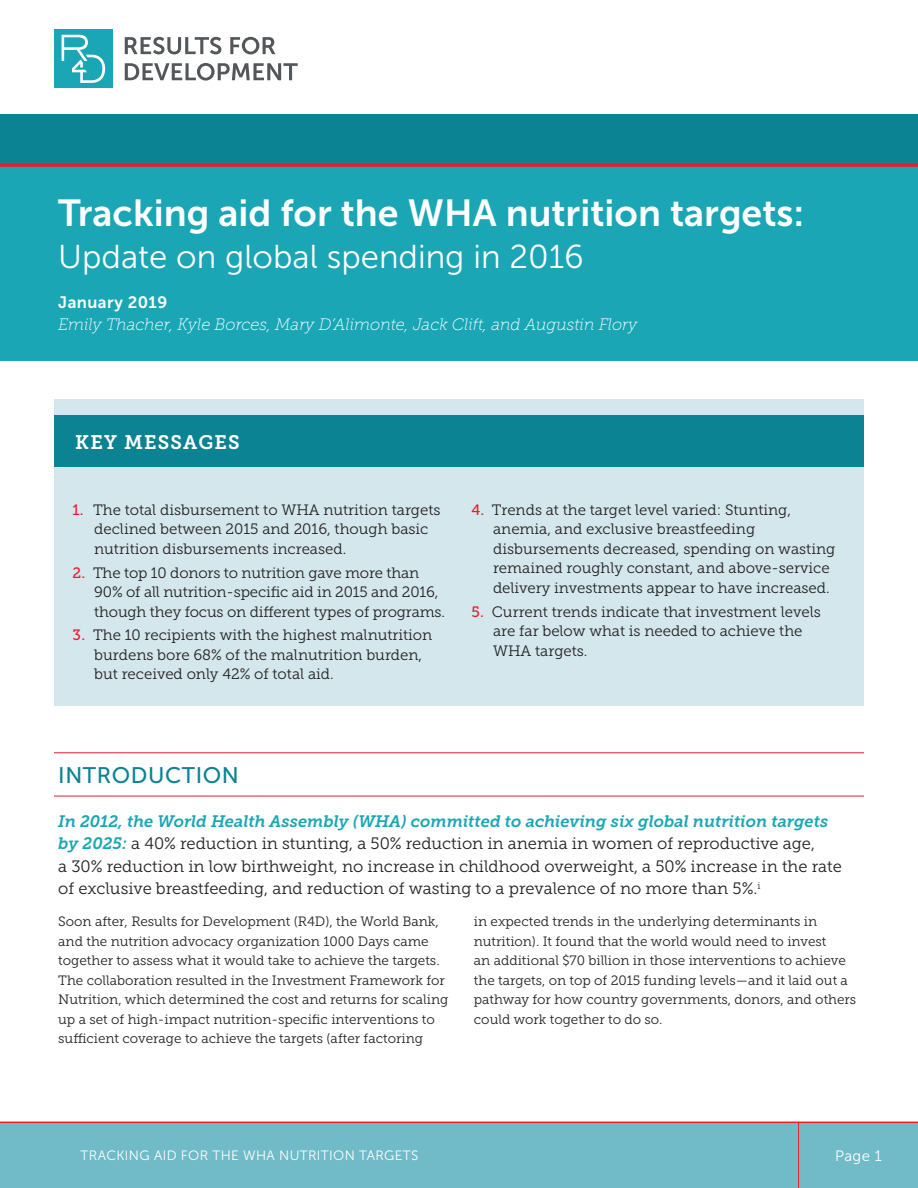
<style>
.page{position:relative;width:918px;height:1188px;background:#fff}
.page>*{position:absolute;margin:0;border:0;box-sizing:border-box;transform-origin:0 0}
.Body_Text{font:37.5px "Museo Sans 700";color:#fff}
.Body_Text-2{font:33px "Museo Sans 300";color:#fff}
.A_Head{font:22.5px "Museo Sans 500";letter-spacing:.025em;color:#0b8393}
.t1{font:19.5px "Museo Slab 700";letter-spacing:.06em;color:#fff}
.Intro_paragraph{font:16.5px/22.5px "Museo Slab 300";color:#231f20}
.Figure_note{font:italic 16.5px "Museo Slab 100";color:#fff}
.Body_Text-3{font:16.5px "Museo Sans 700";letter-spacing:.025em;color:#fff}
.t2{font:15px/19.5px "Museo Slab 300";color:#231f20}
.t3{font:15px "Museo Sans 300";color:#fff}
.Body_Text-4{font:13.5px/19.5px "Museo Slab 300";color:#231f20}
.t4{font:13.5px "Museo Sans 300";letter-spacing:.025em;color:#fff}
.s1{font-family:"Museo Slab 500";color:#ee1a30}
.s2{font-family:"Museo Slab 700";font-style:italic;color:#1aa6b5}
</style>
<div class="page">
<div style="left:0;top:1123px;width:918px;height:65px;background:#70bbc7"></div>
<hr style="left:0;top:1122px;width:918px;height:1px;background:#ee1a30">
<hr style="left:798px;top:1122px;width:1px;height:66px;background:#ee1a30">
<hr style="left:54px;top:752px;width:810px;height:1px;background:#ee1a30">
<hr style="left:54px;top:796px;width:810px;height:1px;background:#ee1a30">
<div style="left:54px;top:399px;width:810px;height:307px;background:#d3e7ec"></div>
<div style="left:54px;top:416px;width:810px;height:51px;background:#0b8393"></div>
<div style="left:0;top:166px;width:918px;height:195px;background:#1aa6b5"></div>
<div style="left:54px;top:30px;width:58px;height:58px;background:#1aa6b5"></div>
<svg style="left:62px;top:35px;width:43px;height:48px"></svg>
<svg style="left:125px;top:37px;width:96px;height:17px"></svg>
<svg style="left:230px;top:37px;width:45px;height:17px"></svg>
<svg style="left:125px;top:63px;width:173px;height:18px"></svg>
<div style="left:0;top:115px;width:918px;height:51px;background:#0b8393"></div>
<hr style="left:0;top:164px;width:918px;height:3px;background:#ee1a30">
<p class="Body_Text" style="left:58px;top:192px;width:748px">Tracking aid for the WHA nutrition targets:</p>
<p class="Body_Text-2" style="left:58px;top:239px;width:527px">Update on global spending in 2016</p>
<p class="Body_Text-3" style="left:58px;top:293px;width:111px">January 2019</p>
<p class="Figure_note" style="left:58px;top:316px;width:581px">Emily Thacher, Kyle Borces, Mary D’Alimonte, Jack Clift, and Augustin Flory</p>
<p class="t1" style="left:75px;top:431px;width:166px">KEY MESSAGES</p>
<p class="t2" style="left:94px;top:500px;width:348px;text-indent:-22px"><span class="s1">1.</span> The total disbursement to WHA nutrition targets declined between 2015 and 2016, though basic nutrition disbursements increased.</p>
<p class="t2" style="left:94px;top:563px;width:352px;text-indent:-22px"><span class="s1">2.</span> The top 10 donors to nutrition gave more than<br>90% of all nutrition-specific aid in 2015 and 2016, though they focus on different types of programs.</p>
<p class="t2" style="left:94px;top:625px;width:339px;text-indent:-22px"><span class="s1">3.</span> The 10 recipients with the highest malnutrition burdens bore 68% of the malnutrition burden, but received only 42% of total aid.</p>
<p class="t2" style="left:493px;top:500px;width:344px;text-indent:-22px"><span class="s1">4.</span> Trends at the target level varied: Stunting, anemia, and exclusive breastfeeding disbursements decreased, spending on wasting remained roughly constant, and above-service delivery investments appear to have increased.</p>
<p class="t2" style="left:493px;top:602px;width:329px;text-indent:-22px"><span class="s1">5.</span> Current trends indicate that investment levels are far below what is needed to achieve the<br>WHA targets.</p>
<p class="A_Head" style="left:58px;top:763px;width:182px">INTRODUCTION</p>
<p class="Intro_paragraph" style="left:58px;top:810px;width:785px"><span class="s2">In 2012, the World Health Assembly (WHA) committed to achieving six global nutrition targets by 2025:</span> a 40% reduction in stunting, a 50% reduction in anemia in women of reproductive age,<br>a 30% reduction in low birthweight, no increase in childhood overweight, a 50% increase in the rate of exclusive breastfeeding, and reduction of wasting to a prevalence of no more than 5%.<sup>i</sup></p>
<p class="Body_Text-4" style="left:58px;top:912px;width:392px">Soon after, Results for Development (R4D), the World Bank, and the nutrition advocacy organization 1000 Days came together to assess what it would take to achieve the targets.<br>The collaboration resulted in the Investment Framework for Nutrition, which determined the cost and returns for scaling up a set of high-impact nutrition-specific interventions to sufficient coverage to achieve the targets (after factoring</p>
<p class="Body_Text-4" style="left:474px;top:912px;width:384px">in expected trends in the underlying determinants in nutrition). It found that the world would need to invest<br>an additional $70 billion in those interventions to achieve the targets, on top of 2015 funding levels—and it laid out a pathway for how country governments, donors, and others could work together to do so.</p>
<p class="t4" style="left:81px;top:1148px;width:339px">TRACKING AID FOR THE WHA NUTRITION TARGETS</p>
<p class="t3" style="left:835px;top:1148px;width:48px">Page 1</p>
</div>
